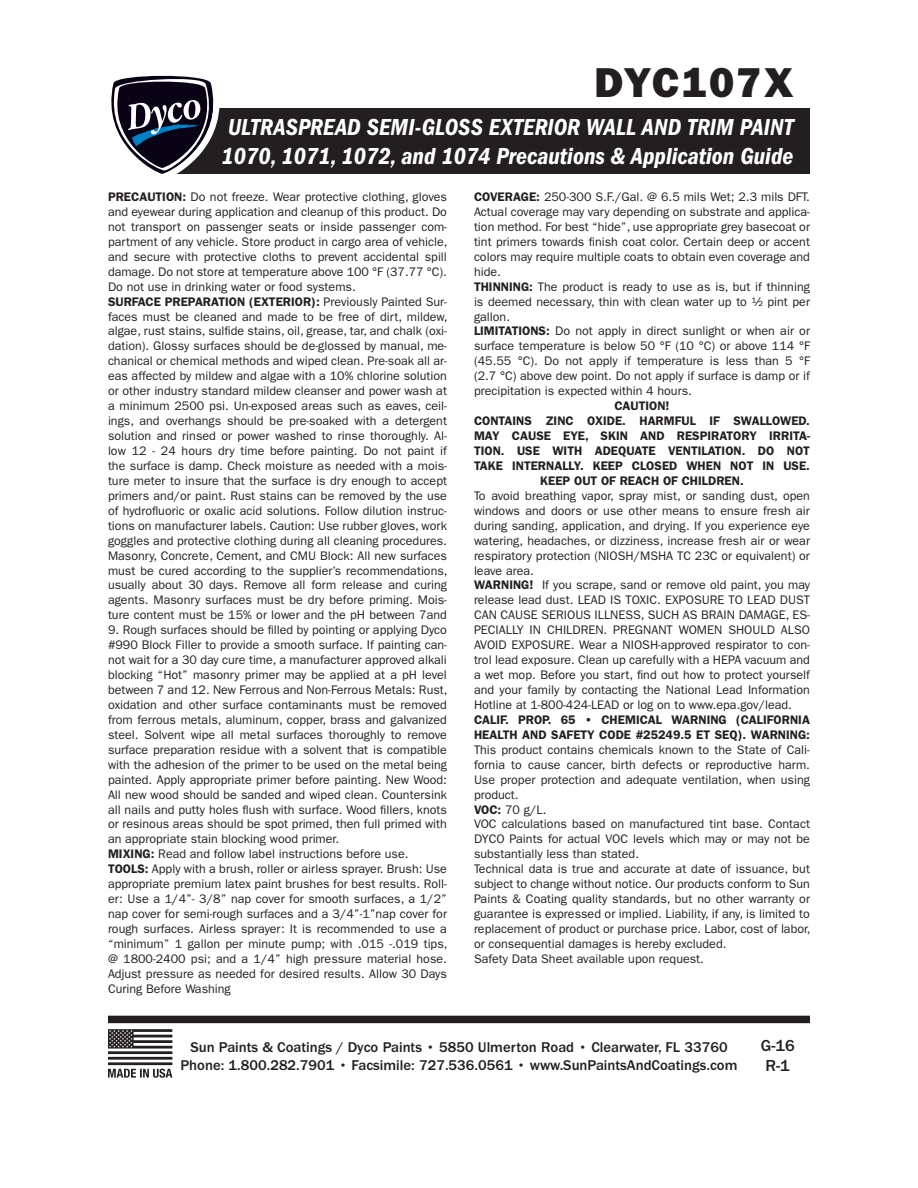
<style>
.page{position:relative;width:918px;height:1188px;background:#fff}
.page>*{position:absolute;margin:0;border:0;box-sizing:border-box;transform-origin:0 0}
.Header_-_Page{font:42px "ITC Franklin Gothic Std Hvy";letter-spacing:.045em;color:#231f20}
.Header_-_Page_Subhea{font:24px "ITC Franklin Gothic Std Dm Cd It";color:#fff}
.t1{font:500 16.5px "ITC Franklin Gothic Std";color:#231f20}
.t2{font:500 14.7px/17.7px "ITC Franklin Gothic Std";color:#231f20;text-align:center}
.t3{font:12.45px/15px "ITC Franklin Gothic Std";color:#231f20;text-align:justify}
.t4{font:600 12.45px/15px "ITC Franklin Gothic Std";color:#231f20;text-align:center}
.s1{font-weight:600}
</style>
<div class="page">
<div style="left:159px;top:108px;width:651px;height:66px;background:#231f20"></div>
<svg style="left:111px;top:75px;width:109px;height:99px"></svg>
<div style="left:108px;top:1016px;width:702px;height:7px;background:#231f20"></div>
<svg style="left:108px;top:1029px;width:64px;height:49px"></svg>
<p class="Header_-_Page" style="left:594px;top:57px;width:201px">DYC107X</p>
<p class="Header_-_Page_Subhea" style="left:228px;top:113px;width:567px">ULTRASPREAD SEMI-GLOSS EXTERIOR WALL AND TRIM PAINT</p>
<p class="Header_-_Page_Subhea" style="left:222px;top:142px;width:573px">1070, 1071, 1072, and 1074 Precautions &amp; Application Guide</p>
<p class="t3" style="left:474px;top:189px;width:338px"><span class="s1">COVERAGE:</span> 250-300 S.F./Gal. @ 6.5 mils Wet; 2.3 mils DFT.<br>Actual coverage may vary depending on substrate and applica&shy;tion method. For best “hide”, use appropriate grey basecoat or tint primers towards finish coat color. Certain deep or accent colors may require multiple coats to obtain even coverage and hide.</p>
<p class="t3" style="left:474px;top:279px;width:337px"><span class="s1">THINNING:</span> The product is ready to use as is, but if thinning is deemed necessary, thin with clean water up to ½ pint per gallon.</p>
<p class="t3" style="left:474px;top:324px;width:338px"><span class="s1">LIMITATIONS:</span> Do not apply in direct sunlight or when air or surface temperature is below 50 °F (10 °C) or above 114 °F (45.55 °C). Do not apply if temperature is less than 5 °F (2.7 °C) above dew point. Do not apply if surface is damp or if precipitation is expected within 4 hours.</p>
<p class="t4" style="left:614px;top:398px;width:57px">CAUTION!</p>
<p class="t4" style="left:474px;top:413px;width:338px">CONTAINS ZINC OXIDE. HARMFUL IF SWALLOWED.<br>MAY CAUSE EYE, SKIN AND RESPIRATORY IRRITA-TION. USE WITH ADEQUATE VENTILATION. DO NOT TAKE INTERNALLY. KEEP CLOSED WHEN NOT IN USE.<br>KEEP OUT OF REACH OF CHILDREN.</p>
<p class="t3" style="left:474px;top:488px;width:338px">To avoid breathing vapor, spray mist, or sanding dust, open windows and doors or use other means to ensure fresh air during sanding, application, and drying. If you experience eye watering, headaches, or dizziness, increase fresh air or wear respiratory protection (NIOSH/MSHA TC 23C or equivalent) or leave area.</p>
<p class="t3" style="left:474px;top:578px;width:338px"><span class="s1">WARNING!</span> If you scrape, sand or remove old paint, you may release lead dust. LEAD IS TOXIC. EXPOSURE TO LEAD DUST CAN CAUSE SERIOUS ILLNESS, SUCH AS BRAIN DAMAGE, ES-PECIALLY IN CHILDREN. PREGNANT WOMEN SHOULD ALSO AVOID EXPOSURE. Wear a NIOSH-approved respirator to con&shy;trol lead exposure. Clean up carefully with a HEPA vacuum and a wet mop. Before you start, find out how to protect yourself and your family by contacting the National Lead Information Hotline at 1-800-424-LEAD or log on to www.epa.gov/lead.</p>
<p class="t3" style="left:474px;top:712px;width:338px"><span class="s1">CALIF. PROP. 65 • CHEMICAL WARNING (CALIFORNIA HEALTH AND SAFETY CODE #25249.5 ET SEQ). WARNING:<br></span>This product contains chemicals known to the State of Cali&shy;fornia to cause cancer, birth defects or reproductive harm.<br>Use proper protection and adequate ventilation, when using product.</p>
<p class="t3" style="left:474px;top:802px;width:74px"><span class="s1">VOC:</span> 70 g/L.</p>
<p class="t3" style="left:474px;top:817px;width:338px">VOC calculations based on manufactured tint base. Contact DYCO Paints for actual VOC levels which may or may not be substantially less than stated.</p>
<p class="t3" style="left:474px;top:862px;width:338px">Technical data is true and accurate at date of issuance, but subject to change without notice. Our products conform to Sun Paints &amp; Coating quality standards, but no other warranty or guarantee is expressed or implied. Liability, if any, is limited to replacement of product or purchase price. Labor, cost of labor, or consequential damages is hereby excluded.</p>
<p class="t3" style="left:474px;top:951px;width:232px">Safety Data Sheet available upon request.</p>
<p class="t3" style="left:108px;top:189px;width:341px"><span class="s1">PRECAUTION:</span> Do not freeze. Wear protective clothing, gloves and eyewear during application and cleanup of this product. Do not transport on passenger seats or inside passenger com&shy;partment of any vehicle. Store product in cargo area of vehicle, and secure with protective cloths to prevent accidental spill damage. Do not store at temperature above 100 °F (37.77 °C).<br>Do not use in drinking water or food systems.</p>
<p class="t3" style="left:108px;top:294px;width:341px"><span class="s1">SURFACE PREPARATION (EXTERIOR):</span> Previously Painted Sur&shy;faces must be cleaned and made to be free of dirt, mildew, algae, rust stains, sulfide stains, oil, grease, tar, and chalk (oxi&shy;dation). Glossy surfaces should be de-glossed by manual, me&shy;chanical or chemical methods and wiped clean. Pre-soak all ar&shy;eas affected by mildew and algae with a 10% chlorine solution or other industry standard mildew cleanser and power wash at a minimum 2500 psi. Un-exposed areas such as eaves, ceil&shy;ings, and overhangs should be pre-soaked with a detergent solution and rinsed or power washed to rinse thoroughly. Al&shy;low 12 - 24 hours dry time before painting. Do not paint if the surface is damp. Check moisture as needed with a mois&shy;ture meter to insure that the surface is dry enough to accept primers and/or paint. Rust stains can be removed by the use of hydrofluoric or oxalic acid solutions. Follow dilution instruc&shy;tions on manufacturer labels. Caution: Use rubber gloves, work goggles and protective clothing during all cleaning procedures.<br>Masonry, Concrete, Cement, and CMU Block: All new surfaces must be cured according to the supplier’s recommendations, usually about 30 days. Remove all form release and curing agents. Masonry surfaces must be dry before priming. Mois&shy;ture content must be 15% or lower and the pH between 7and</p>
<p class="t3" style="left:108px;top:623px;width:341px">9. Rough surfaces should be filled by pointing or applying Dyco #990 Block Filler to provide a smooth surface. If painting can&shy;not wait for a 30 day cure time, a manufacturer approved alkali blocking “Hot” masonry primer may be applied at a pH level between 7 and 12. New Ferrous and Non-Ferrous Metals: Rust, oxidation and other surface contaminants must be removed from ferrous metals, aluminum, copper, brass and galvanized steel. Solvent wipe all metal surfaces thoroughly to remove surface preparation residue with a solvent that is compatible with the adhesion of the primer to be used on the metal being painted. Apply appropriate primer before painting. New Wood:<br>All new wood should be sanded and wiped clean. Countersink all nails and putty holes flush with surface. Wood fillers, knots or resinous areas should be spot primed, then full primed with an appropriate stain blocking wood primer.</p>
<p class="t3" style="left:108px;top:847px;width:302px"><span class="s1">MIXING:</span> Read and follow label instructions before use.</p>
<p class="t3" style="left:108px;top:862px;width:341px"><span class="s1">TOOLS:</span> Apply with a brush, roller or airless sprayer. Brush: Use appropriate premium latex paint brushes for best results. Roll&shy;er: Use a 1/4”- 3/8” nap cover for smooth surfaces, a 1/2” nap cover for semi-rough surfaces and a 3/4”-1”nap cover for rough surfaces. Airless sprayer: It is recommended to use a “minimum” 1 gallon per minute pump; with .015 -.019 tips, @ 1800-2400 psi; and a 1/4” high pressure material hose.<br>Adjust pressure as needed for desired results. Allow 30 Days Curing Before Washing</p>
<p class="t2" style="left:181px;top:1038px;width:558px">Sun Paints &amp; Coatings / Dyco Paints • 5850 Ulmerton Road • Clearwater, FL 33760<br>Phone: 1.800.282.7901 • Facsimile: 727.536.0561 • www.SunPaintsAndCoatings.com</p>
<p class="t1" style="left:761px;top:1037px;width:36px">G-16</p>
<p class="t1" style="left:766px;top:1057px;width:26px">R-1</p>
</div>
